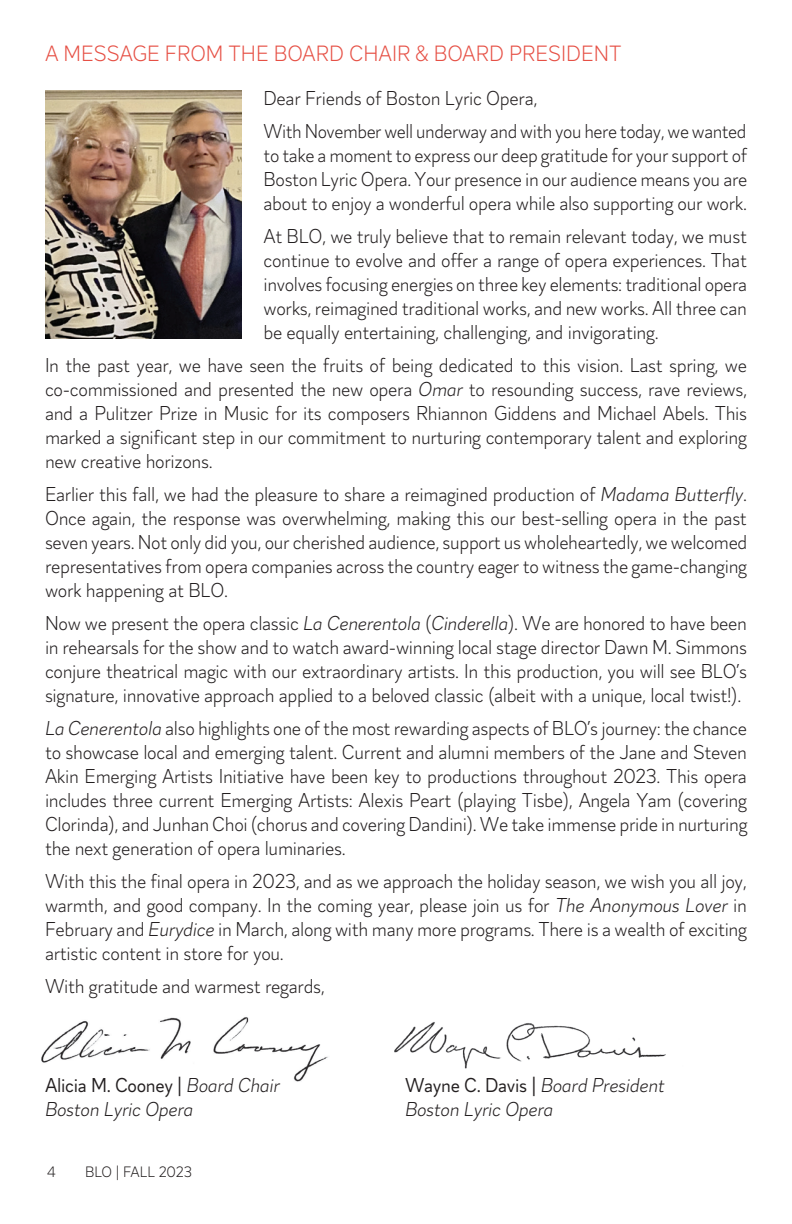
<style>
.page{position:relative;width:792px;height:1224px;background:#fff}
.page>*{position:absolute;margin:0;border:0;box-sizing:border-box;transform-origin:0 0}
.t1{font:300 22px "Magdelin";color:#e65045}
.t2{font:300 20px/24px "Magdelin";letter-spacing:-.015em;color:#231f20;text-align:justify}
.t3{font:italic 300 20px "Magdelin";letter-spacing:-.015em;color:#231f20}
.t4{font:20px "Magdelin";letter-spacing:-.015em;color:#231f20}
.t5{font:300 15px "Magdelin";letter-spacing:-.01em;color:#231f20}
.s1{font-style:italic}
.s2{font-weight:300;font-style:italic}
.s3{font-weight:400;font-style:normal}
</style>
<div class="page">
<img style="left:41px;top:1017px;width:287px;height:65px">
<img style="left:394px;top:1022px;width:272px;height:47px">
<img style="left:45px;top:90px;width:197px;height:248px">
<p class="t1" style="left:45px;top:41px;width:578px">A MESSAGE FROM THE BOARD CHAIR &amp; BOARD PRESIDENT</p>
<p class="t2" style="left:264px;top:82px;width:485px;line-height:33px">Dear Friends of Boston Lyric Opera,<br>With November well underway and with you here today, we wanted</p>
<p class="t2" style="left:264px;top:143px;width:485px">to take a moment to express our deep gratitude for your support of Boston Lyric Opera. Your presence in our audience means you are about to enjoy a wonderful opera while also supporting our work.</p>
<p class="t2" style="left:264px;top:224px;width:485px">At BLO, we truly believe that to remain relevant today, we must continue to evolve and offer a range of opera experiences. That involves focusing energies on three key elements: traditional opera works, reimagined traditional works, and new works. All three can be equally entertaining, challenging, and invigorating.</p>
<p class="t2" style="left:45px;top:353px;width:704px">In the past year, we have seen the fruits of being dedicated to this vision. Last spring, we co-commissioned and presented the new opera <span class="s1">Omar</span> to resounding success, rave reviews, and a Pulitzer Prize in Music for its composers Rhiannon Giddens and Michael Abels. This marked a significant step in our commitment to nurturing contemporary talent and exploring new creative horizons.</p>
<p class="t2" style="left:45px;top:482px;width:704px">Earlier this fall, we had the pleasure to share a reimagined production of <span class="s1">Madama Butterfly</span>.<br>Once again, the response was overwhelming, making this our best-selling opera in the past seven years. Not only did you, our cherished audience, support us wholeheartedly, we welcomed representatives from opera companies across the country eager to witness the game-changing work happening at BLO.</p>
<p class="t2" style="left:45px;top:611px;width:704px">Now we present the opera classic <span class="s1">La Cenerentola</span> (<span class="s1">Cinderella</span>). We are honored to have been in rehearsals for the show and to watch award-winning local stage director Dawn M. Simmons conjure theatrical magic with our extraordinary artists. In this production, you will see BLO’s signature, innovative approach applied to a beloved classic (albeit with a unique, local twist!).</p>
<p class="t2" style="left:45px;top:716px;width:704px"><span class="s1">La Cenerentola</span> also highlights one of the most rewarding aspects of BLO’s journey: the chance to showcase local and emerging talent. Current and alumni members of the Jane and Steven Akin Emerging Artists Initiative have been key to productions throughout 2023. This opera includes three current Emerging Artists: Alexis Peart (playing Tisbe), Angela Yam (covering Clorinda), and Junhan Choi (chorus and covering Dandini). We take immense pride in nurturing the next generation of opera luminaries.</p>
<p class="t2" style="left:45px;top:869px;width:704px">With this the final opera in 2023, and as we approach the holiday season, we wish you all joy, warmth, and good company. In the coming year, please join us for <span class="s1">The Anonymous Lover</span> in February and <span class="s1">Eurydice</span> in March, along with many more programs. There is a wealth of exciting artistic content in store for you.</p>
<p class="t2" style="left:45px;top:974px;width:281px">With gratitude and warmest regards,</p>
<p class="t4" style="left:45px;top:1073px;width:236px">Alicia M. Cooney | <span class="s2">Board Chair</span></p>
<p class="t3" style="left:405px;top:1073px;width:261px"><span class="s3">Wayne C. Davis |</span> Board President</p>
<p class="t3" style="left:45px;top:1097px;width:150px">Boston Lyric Opera</p>
<p class="t3" style="left:405px;top:1097px;width:150px">Boston Lyric Opera</p>
<p class="t5" style="left:47px;top:1163px;width:10px">4</p>
<p class="t5" style="left:85px;top:1163px;width:108px">BLO | FALL 2023</p>
</div>
